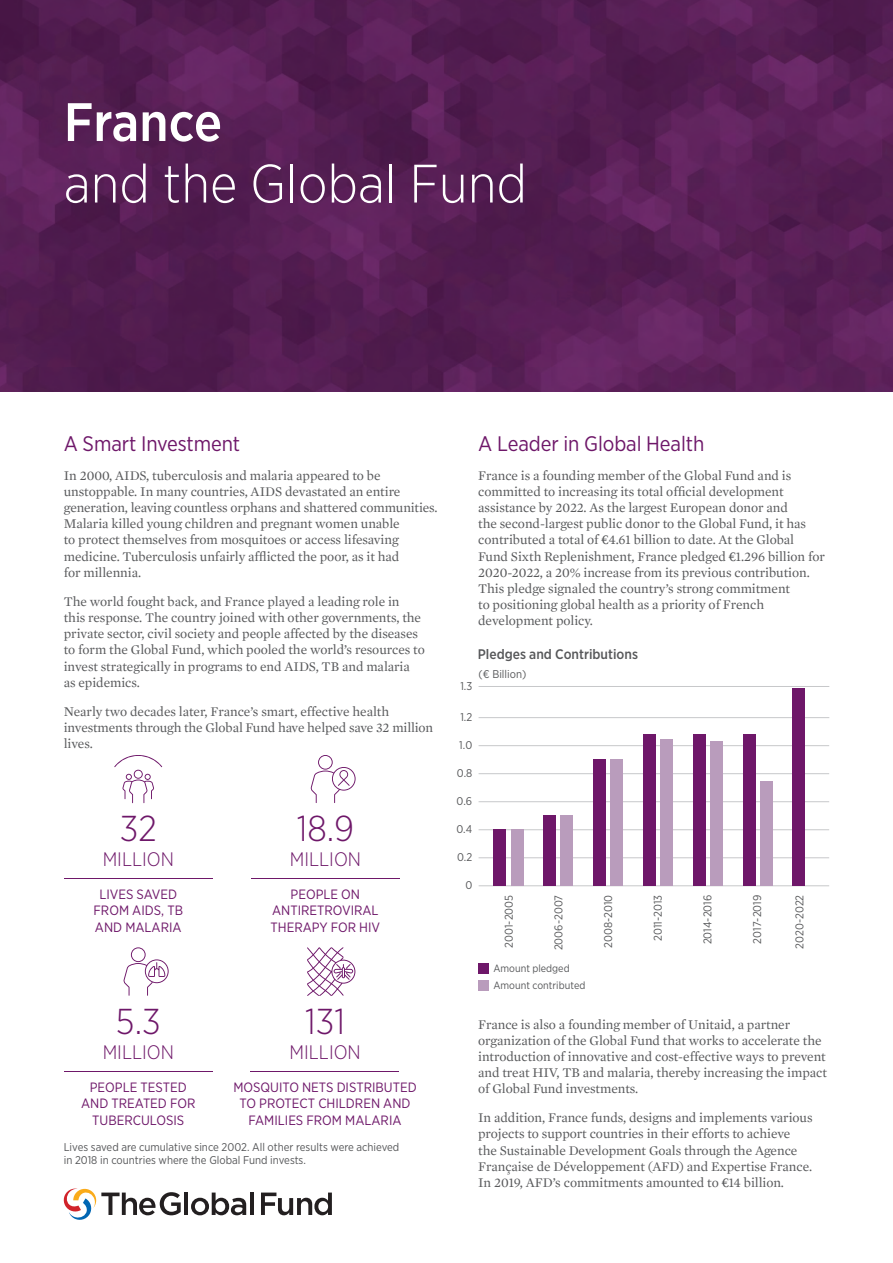
<style>
.page{position:relative;width:893px;height:1263px;background:#fff}
.page>*{position:absolute;margin:0;border:0;box-sizing:border-box;transform-origin:0 0}
.t1{font:300 54px "Gotham Narrow";color:#fff}
.t2{font:500 54px "Gotham Narrow";letter-spacing:-.005em;color:#fff}
.t3{font:300 36px "Gotham Narrow";color:#6e1769}
.t4{font:21px "Gotham Narrow";letter-spacing:-.005em;color:#6e1769}
.t5{font:300 19.5px "Gotham Narrow";color:#6e1769}
.t6{font:500 13.8px "Gotham Narrow";color:#57585a}
.t7{font:13.5px/16.2px "Mercury Text G1";letter-spacing:-.005em;color:#57585a}
.t8{font:13.5px/16.5px "Gotham Narrow";color:#6e1769;text-align:center}
.t9{font:11.25px/13.5px "Gotham Narrow";color:#57585a}
.t10{font:10.5px/17.1px "Gotham Narrow";color:#57585a}
.s1{font-family:"Athelas"}
</style>
<div class="page">
<img style="left:0;top:0;width:893px;height:391px">
<svg style="left:64px;top:1188px;width:117px;height:32px"></svg>
<hr style="left:184px;top:1192px;width:4px;height:23px;background:#231f20">
<svg style="left:191px;top:1192px;width:55px;height:23px"></svg>
<hr style="left:250px;top:1192px;width:4px;height:23px;background:#231f20">
<svg style="left:261px;top:1192px;width:71px;height:23px"></svg>
<hr style="left:64px;top:1071px;width:149px;height:1px;background:#6e1769">
<svg style="left:123px;top:947px;width:46px;height:49px"></svg>
<hr style="left:251px;top:878px;width:149px;height:1px;background:#6e1769">
<svg style="left:311px;top:755px;width:45px;height:48px"></svg>
<hr style="left:251px;top:1071px;width:148px;height:1px;background:#6e1769">
<svg style="left:307px;top:947px;width:48px;height:49px"></svg>
<hr style="left:64px;top:878px;width:149px;height:1px;background:#6e1769">
<svg style="left:114px;top:755px;width:48px;height:48px"></svg>
<hr style="left:479px;top:885px;width:350px;height:1px;background:#c7c8ca">
<hr style="left:479px;top:717px;width:350px;height:1px;background:#c7c8ca">
<hr style="left:479px;top:773px;width:350px;height:1px;background:#c7c8ca">
<hr style="left:479px;top:745px;width:350px;height:1px;background:#c7c8ca">
<hr style="left:479px;top:801px;width:350px;height:1px;background:#c7c8ca">
<hr style="left:479px;top:857px;width:350px;height:1px;background:#c7c8ca">
<hr style="left:479px;top:829px;width:350px;height:1px;background:#c7c8ca">
<hr style="left:479px;top:686px;width:350px;height:1px;background:#c7c8ca">
<div style="left:494px;top:830px;width:12px;height:56px;background:#6e1769"></div>
<div style="left:511px;top:830px;width:12px;height:56px;background:#b99cbc"></div>
<div style="left:760px;top:781px;width:12px;height:105px;background:#b99cbc"></div>
<div style="left:743px;top:734px;width:12px;height:152px;background:#6e1769"></div>
<div style="left:792px;top:688px;width:13px;height:198px;background:#6e1769"></div>
<div style="left:543px;top:815px;width:13px;height:71px;background:#6e1769"></div>
<div style="left:560px;top:815px;width:13px;height:71px;background:#b99cbc"></div>
<div style="left:593px;top:759px;width:13px;height:127px;background:#6e1769"></div>
<div style="left:610px;top:759px;width:13px;height:127px;background:#b99cbc"></div>
<div style="left:643px;top:734px;width:13px;height:152px;background:#6e1769"></div>
<div style="left:660px;top:739px;width:13px;height:147px;background:#b99cbc"></div>
<div style="left:693px;top:734px;width:13px;height:152px;background:#6e1769"></div>
<div style="left:710px;top:742px;width:13px;height:144px;background:#b99cbc"></div>
<div style="left:479px;top:963px;width:10px;height:10px;background:#6e1769"></div>
<div style="left:479px;top:980px;width:10px;height:10px;background:#b99cbc"></div>
<h1 class="t2" style="left:64px;top:88px;width:160px">France</h1>
<h1 class="t1" style="left:64px;top:150px;width:465px">and the Global Fund</h1>
<h3 class="t4" style="left:64px;top:430px;width:178px">A Smart Investment</h3>
<p class="t7" style="left:64px;top:467px;width:375px">In 2000, AIDS, tuberculosis and malaria appeared to be unstoppable. In many countries, AIDS devastated an entire generation, leaving countless orphans and shattered communities.<br>Malaria killed young children and pregnant women unable<br>to protect themselves from mosquitoes or access lifesaving medicine. Tuberculosis unfairly afflicted the poor, as it had<br>for millennia.</p>
<p class="t7" style="left:64px;top:593px;width:363px">The world fought back, and France played a leading role in<br>this response. The country joined with other governments, the private sector, civil society and people affected by the diseases to form the Global Fund, which pooled the world’s resources to invest strategically in programs to end AIDS, TB and malaria as epidemics.</p>
<p class="t7" style="left:64px;top:703px;width:371px">Nearly two decades later, France’s smart, effective health investments through the Global Fund have helped save 32 million lives.</p>
<h2 class="t3" style="left:120px;top:807px;width:38px">32</h2>
<h3 class="t5" style="left:103px;top:847px;width:73px">MILLION</h3>
<p class="t8" style="left:94px;top:886px;width:91px">LIVES SAVED<br>FROM AIDS, TB<br>AND MALARIA</p>
<h2 class="t3" style="left:116px;top:999px;width:46px">5.3</h2>
<h3 class="t5" style="left:103px;top:1040px;width:73px">MILLION</h3>
<p class="t8" style="left:81px;top:1078px;width:116px">PEOPLE TESTED<br>AND TREATED FOR<br>TUBERCULOSIS</p>
<h2 class="t3" style="left:297px;top:807px;width:59px">18.9</h2>
<h3 class="t5" style="left:290px;top:847px;width:73px">MILLION</h3>
<p class="t8" style="left:270px;top:886px;width:111px">PEOPLE ON<br>ANTIRETROVIRAL<br>THERAPY FOR HIV</p>
<h2 class="t3" style="left:305px;top:999px;width:41px">131</h2>
<h3 class="t5" style="left:289px;top:1040px;width:73px">MILLION</h3>
<p class="t8" style="left:233px;top:1078px;width:185px">MOSQUITO NETS DISTRIBUTED<br>TO PROTECT CHILDREN AND<br>FAMILIES FROM MALARIA</p>
<p class="t9" style="left:64px;top:1140px;width:337px">Lives saved are cumulative since 2002. All other results were achieved in 2018 in countries where the Global Fund invests.</p>
<h3 class="t4" style="left:478px;top:430px;width:228px">A Leader in Global Health</h3>
<p class="t7" style="left:478px;top:467px;width:348px">France is a founding member of the Global Fund and is committed to increasing its total official development assistance by 2022. As the largest European donor and<br>the second-largest public donor to the Global Fund, it has contributed a total of <span class="s1">€</span>4.61 billion to date. At the Global Fund Sixth Replenishment, France pledged <span class="s1">€</span>1.296 billion for 2020-2022, a 20% increase from its previous contribution.<br>This pledge signaled the country’s strong commitment<br>to positioning global health as a priority of French development policy.</p>
<p class="t6" style="left:478px;top:645px;width:162px">Pledges and Contributions</p>
<p class="t9" style="left:479px;top:667px;width:49px">(€ Billion)</p>
<p class="t9" style="left:460px;top:679px;width:13px">1.3</p>
<p class="t9" style="left:460px;top:710px;width:13px">1.2</p>
<p class="t9" style="left:459px;top:738px;width:14px">1.0</p>
<p class="t9" style="left:457px;top:766px;width:17px">0.8</p>
<p class="t9" style="left:457px;top:794px;width:17px">0.6</p>
<p class="t9" style="left:456px;top:822px;width:17px">0.4</p>
<p class="t9" style="left:457px;top:850px;width:17px">0.2</p>
<p class="t9" style="left:465px;top:878px;width:8px">0</p>
<p class="t9" style="left:502px;top:948px;width:55px;rotate:-90deg">2001-2005</p>
<p class="t9" style="left:551px;top:950px;width:57px;rotate:-90deg">2006-2007</p>
<p class="t9" style="left:601px;top:948px;width:55px;rotate:-90deg">2008-2010</p>
<p class="t9" style="left:651px;top:941px;width:48px;rotate:-90deg">2011-2013</p>
<p class="t9" style="left:701px;top:944px;width:51px;rotate:-90deg">2014-2016</p>
<p class="t9" style="left:750px;top:944px;width:50px;rotate:-90deg">2017-2019</p>
<p class="t10" style="left:493px;top:960px;width:93px">Amount pledged<br>Amount contributed</p>
<p class="t9" style="left:792px;top:949px;width:56px;rotate:-90deg">2020-2022</p>
<p class="t7" style="left:478px;top:1016px;width:350px">France is also a founding member of Unitaid, a partner organization of the Global Fund that works to accelerate the introduction of innovative and cost-effective ways to prevent and treat HIV, TB and malaria, thereby increasing the impact of Global Fund investments.</p>
<p class="t7" style="left:478px;top:1110px;width:336px">In addition, France funds, designs and implements various projects to support countries in their efforts to achieve<br>the Sustainable Development Goals through the Agence Française de Développement (AFD) and Expertise France.<br>In 2019, AFD’s commitments amounted to <span class="s1">€</span>14 billion.</p>
</div>
